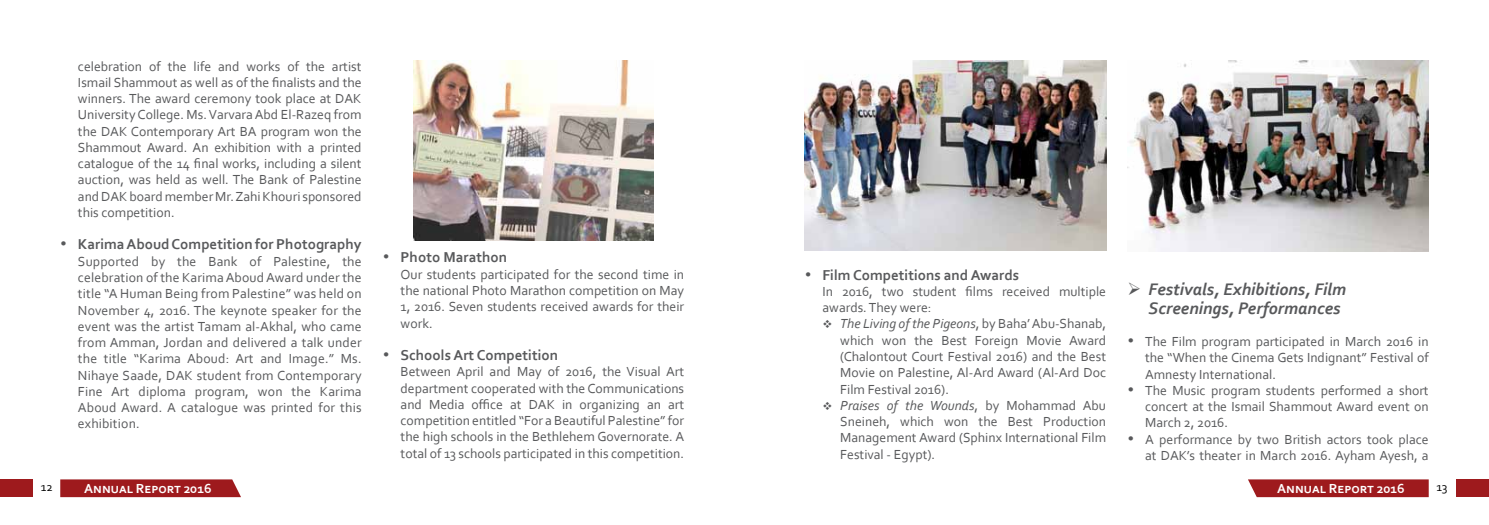
<style>
.page{position:relative;width:1489px;height:525px;background:#fff}
.page>*{position:absolute;margin:0;border:0;box-sizing:border-box;transform-origin:0 0}
.t1{font:italic 700 17.5px/18.8px "Corbel";color:#58595b}
.t2{font:700 15px "Corbel";color:#58595b}
.t3{font:13.75px/16.2px "Corbel";color:#58595b;text-align:justify}
.t4{font:700 13.75px "Corbel";color:#fff}
.t5{font:12.5px "Corbel";color:#000}
.s1{font-style:italic}
</style>
<div class="page">
<svg style="left:60px;top:479px;width:181px;height:18px;background:#a22427"></svg>
<div style="left:0;top:479px;width:32px;height:18px;background:#9e1a1d"></div>
<svg style="left:1248px;top:479px;width:180px;height:18px;background:#a22427"></svg>
<div style="left:1456px;top:479px;width:32px;height:18px;background:#9e1a1d"></div>
<img style="left:413px;top:60px;width:240px;height:180px">
<img style="left:804px;top:60px;width:302px;height:190px">
<img style="left:1127px;top:60px;width:301px;height:191px">
<p class="t3" style="left:78px;top:57px;width:285px">celebration of the life and works of the artist Ismail Shammout as well as of the finalists and the winners. The award ceremony took place at DAK University College. Ms. Varvara Abd El-Razeq from the DAK Contemporary Art BA program won the Shammout Award. An exhibition with a printed catalogue of the 14 final works, including a silent auction, was held as well. The Bank of Palestine and DAK board member Mr. Zahi Khouri sponsored this competition.</p>
<p class="t2" style="left:60px;top:235px;width:303px">• Karima Aboud Competition for Photography</p>
<p class="t3" style="left:78px;top:252px;width:285px">Supported by the Bank of Palestine, the celebration of the Karima Aboud Award under the title “A Human Being from Palestine” was held on November 4, 2016. The keynote speaker for the event was the artist Tamam al-Akhal, who came from Amman, Jordan and delivered a talk under the title “Karima Aboud: Art and Image.” Ms.<br>Nihaye Saade, DAK student from Contemporary Fine Art diploma program, won the Karima Aboud Award. A catalogue was printed for this exhibition.</p>
<p class="t2" style="left:383px;top:248px;width:126px">• Photo Marathon</p>
<p class="t3" style="left:400px;top:265px;width:285px">Our students participated for the second time in the national Photo Marathon competition on May 1, 2016. Seven students received awards for their work.</p>
<p class="t2" style="left:383px;top:345px;width:177px">• Schools Art Competition</p>
<p class="t3" style="left:400px;top:363px;width:285px">Between April and May of 2016, the Visual Art department cooperated with the Communications and Media office at DAK in organizing an art competition entitled “For a Beautiful Palestine” for the high schools in the Bethlehem Governorate. A total of 13 schools participated in this competition.</p>
<p class="t2" style="left:804px;top:265px;width:216px">• Film Competitions and Awards</p>
<p class="t3" style="left:822px;top:283px;width:285px">In 2016, two student films received multiple awards. They were:</p>
<p class="t3" style="left:840px;top:315px;width:267px;text-indent:-18px">❖ <span class="s1">The Living of the Pigeons</span>, by Baha’ Abu-Shanab, which won the Best Foreign Movie Award (Chalontout Court Festival 2016) and the Best Movie on Palestine, Al-Ard Award (Al-Ard Doc Film Festival 2016).</p>
<p class="t3" style="left:840px;top:396px;width:267px;text-indent:-18px">❖ <span class="s1">Praises of the Wounds</span>, by Mohammad Abu Sneineh, which won the Best Production Management Award (Sphinx International Film Festival - Egypt).</p>
<p class="t1" style="left:1148px;top:279px;width:199px;text-indent:-21px">➢ Festivals, Exhibitions, Film<br>Screenings, Performances</p>
<p class="t3" style="left:1145px;top:333px;width:285px;text-indent:-18px">• The Film program participated in March 2016 in the “When the Cinema Gets Indignant” Festival of Amnesty International.</p>
<p class="t3" style="left:1144px;top:381px;width:285px;text-indent:-18px">• The Music program students performed a short concert at the Ismail Shammout Award event on March 2, 2016.</p>
<p class="t3" style="left:1127px;top:430px;width:303px;text-align:right">• A performance by two British actors took place at DAK’s theater in March 2016. Ayham Ayesh, a</p>
<p class="t5" style="left:41px;top:479px;width:13px">12</p>
<p class="t4" style="left:84px;top:479px;width:129px">Annual Report 2016</p>
<p class="t4" style="left:1277px;top:479px;width:129px">Annual Report 2016</p>
<p class="t5" style="left:1436px;top:479px;width:12px">13</p>
</div>
